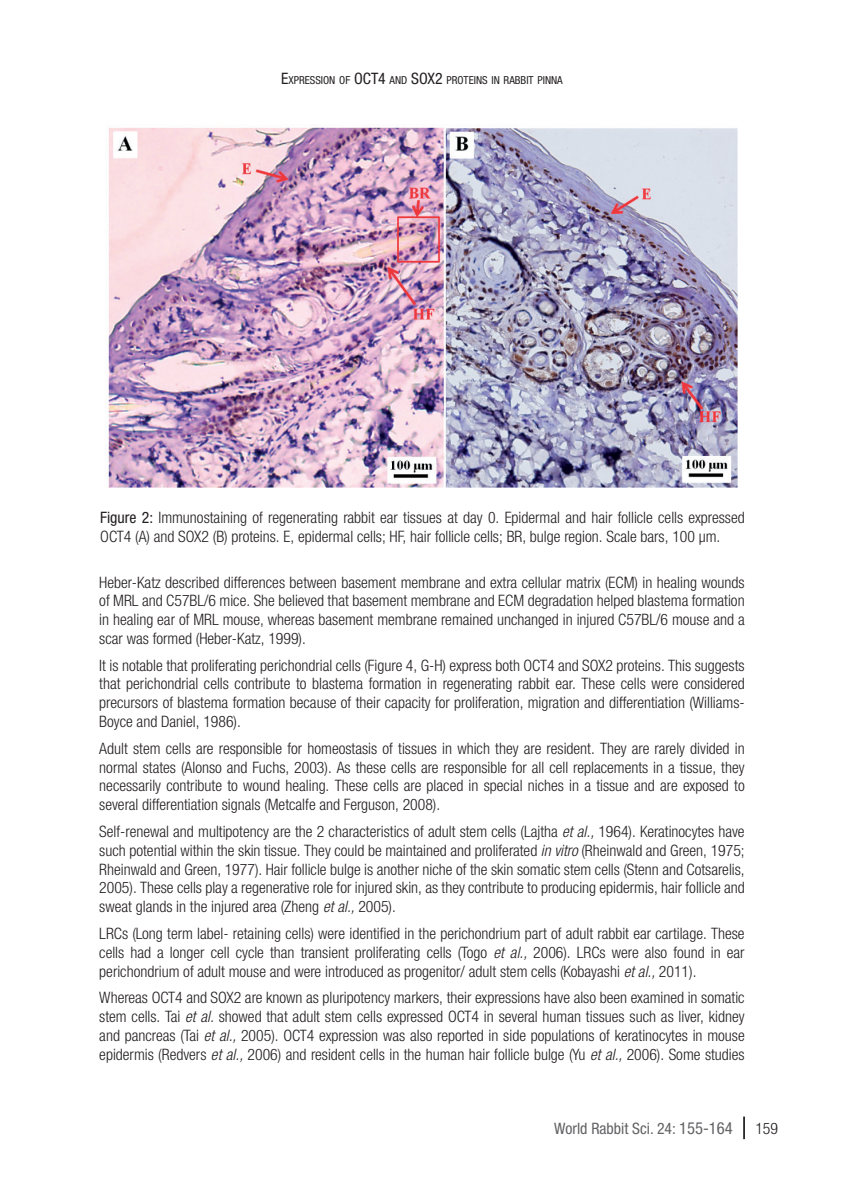
<style>
.page{position:relative;width:844px;height:1191px;background:#fff}
.page>*{position:absolute;margin:0;border:0;box-sizing:border-box;transform-origin:0 0}
.WRS_TEXTO{font:300 condensed 15.75px/18.9px "Helvetica Neue LTW1 G";color:#231f20;text-align:justify}
.WRS_TITULO_TABLAS{font:300 condensed 15.75px/18.9px "Helvetica Neue LTW1 G";color:#231f20}
.t1{font:condensed 15.75px "Helvetica Neue LTW1 G";color:#636366}
.t2{font:300 condensed 15.75px "Helvetica Neue LTW1 G";color:#231f20}
.t3{font:condensed 11.03px "Helvetica Neue LTW1 G";color:#231f20}
.s1{font-size:15.75px}
.s2{font-weight:400}
.s3{font-style:italic}
.s4{font-size:16.62px}
</style>
<div class="page">
<svg style="left:743px;top:1116px;width:1px;height:23px"></svg>
<img style="left:108px;top:127px;width:629px;height:360px">
<p class="t3" style="left:281px;top:74px;width:283px"><span class="s1">E</span>XPRESSION OF <span class="s1">OCT4</span> AND <span class="s1">SOX2</span> PROTEINS IN RABBIT PINNA</p>
<p class="WRS_TITULO_TABLAS" style="left:100px;top:508px;width:645px"><span class="s2">Figure 2:</span> Immunostaining of regenerating rabbit ear tissues at day 0. Epidermal and hair follicle cells expressed<br>OCT4 (A) and SOX2 (B) proteins. E, epidermal cells; HF, hair follicle cells; BR, bulge region. Scale bars, 100 μm.</p>
<p class="WRS_TEXTO" style="left:99px;top:572px;width:646px">Heber-Katz described differences between basement membrane and extra cellular matrix (ECM) in healing wounds of MRL and C57BL/6 mice. She believed that basement membrane and ECM degradation helped blastema formation in healing ear of MRL mouse, whereas basement membrane remained unchanged in injured C57BL/6 mouse and a scar was formed (Heber-Katz, 1999).</p>
<p class="WRS_TEXTO" style="left:99px;top:655px;width:646px">It is notable that proliferating perichondrial cells (Figure 4, G-H) express both OCT4 and SOX2 proteins. This suggests that perichondrial cells contribute to blastema formation in regenerating rabbit ear. These cells were considered precursors of blastema formation because of their capacity for proliferation, migration and differentiation (Williams-Boyce and Daniel, 1986).</p>
<p class="WRS_TEXTO" style="left:99px;top:739px;width:646px">Adult stem cells are responsible for homeostasis of tissues in which they are resident. They are rarely divided in normal states (Alonso and Fuchs, 2003). As these cells are responsible for all cell replacements in a tissue, they necessarily contribute to wound healing. These cells are placed in special niches in a tissue and are exposed to several differentiation signals (Metcalfe and Ferguson, 2008).</p>
<p class="WRS_TEXTO" style="left:99px;top:822px;width:646px">Self-renewal and multipotency are the 2 characteristics of adult stem cells (Lajtha <span class="s3">et al.,</span> 1964). Keratinocytes have such potential within the skin tissue. They could be maintained and proliferated <span class="s3">in vitro</span> (Rheinwald and Green, 1975; Rheinwald and Green, 1977). Hair follicle bulge is another niche of the skin somatic stem cells (Stenn and Cotsarelis, 2005). These cells play a regenerative role for injured skin, as they contribute to producing epidermis, hair follicle and sweat glands in the injured area (Zheng <span class="s3">et al.,</span> 2005).</p>
<p class="WRS_TEXTO" style="left:99px;top:923px;width:646px">LRCs (Long term label- retaining cells) were identified in the perichondrium part of adult rabbit ear cartilage. These cells had a longer cell cycle than transient proliferating cells (Togo <span class="s3">et al.,</span> 2006). LRCs were also found in ear perichondrium of adult mouse and were introduced as progenitor/ adult stem cells (Kobayashi <span class="s3">et al.,</span> 2011).</p>
<p class="WRS_TEXTO" style="left:99px;top:988px;width:646px">Whereas OCT4 and SOX2 are known as pluripotency markers, their expressions have also been examined in somatic stem cells. Tai <span class="s3">et al.</span> showed that adult stem cells expressed OCT4 in several human tissues such as liver, kidney and pancreas (Tai <span class="s3">et al.,</span> 2005). OCT4 expression was also reported in side populations of keratinocytes in mouse epidermis (Redvers <span class="s3">et al.,</span> 2006) and resident cells in the human hair follicle bulge (Yu <span class="s3">et al.,</span> 2006). Some studies</p>
<p class="t1" style="left:554px;top:1119px;width:180px">World Rabbit Sci. 24: <span class="s4">155-164</span></p>
<p class="t2" style="left:755px;top:1119px;width:24px">159</p>
</div>
